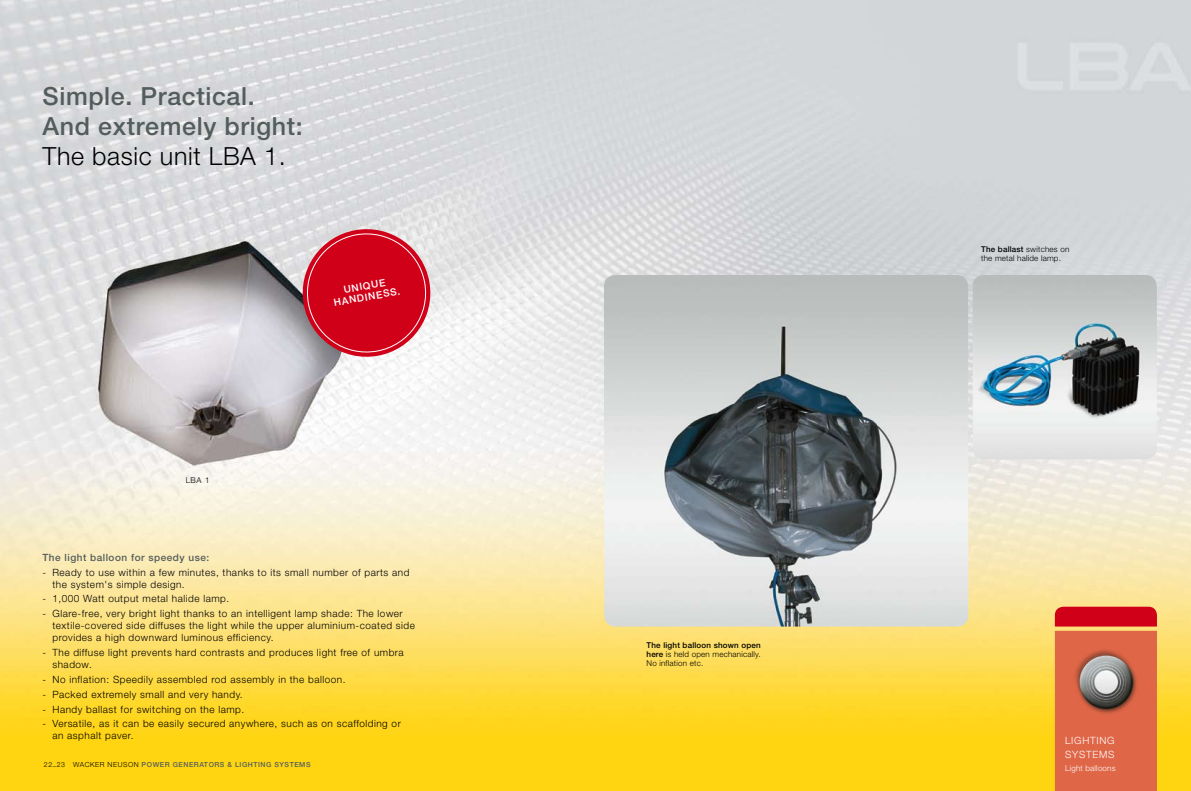
<style>
.page{position:relative;width:1191px;height:791px;background:#fff}
.page>*{position:absolute;margin:0;border:0;box-sizing:border-box;transform-origin:0 0}
.t1{font:500 25px/30px "Helvetica Neue";letter-spacing:.025em;color:#535d5c}
.t2{font:300 25px "Helvetica Neue";letter-spacing:.025em;color:#000}
.t3{font:300 10px/12px "Helvetica Neue";letter-spacing:.05em;color:#000}
.t4{font:500 10px "Helvetica Neue";letter-spacing:.05em;color:#535d5c}
.t5{font:500 10px/11px "Helvetica Neue";color:#fff;text-align:center}
.t6{font:300 10px/14px "Helvetica Neue";letter-spacing:.075em;color:#fff}
.t7{font:300 8px/9px "Helvetica Neue";letter-spacing:.025em;color:#000}
.t8{font:300 8px "Helvetica Neue";letter-spacing:.025em;color:#fff}
.t9{font:500 7px "Helvetica Neue";letter-spacing:.075em;color:#535d5c}
.s1{font-weight:300;color:#000}
.s2{font-weight:500}
</style>
<div class="page">
<img style="left:0;top:0;width:1191px;height:791px">
<img style="left:604px;top:275px;width:364px;height:351px">
<svg style="left:1054px;top:607px;width:103px;height:184px"></svg>
<img style="left:1065px;top:641px;width:81px;height:81px">
<svg style="left:297px;top:224px;width:138px;height:138px"></svg>
<img style="left:972px;top:275px;width:185px;height:184px">
<h1 class="t1" style="left:43px;top:80px;width:262px">Simple. Practical.<br>And extremely bright:</h1>
<h1 class="t2" style="left:43px;top:140px;width:245px">The basic unit LBA 1.</h1>
<p class="t5" style="left:331px;top:286px;width:69px;rotate:-10deg">UNIQUE<br>HANDINESS.</p>
<p class="t7" style="left:186px;top:476px;width:25px">LBA 1</p>
<p class="t4" style="left:43px;top:551px;width:168px">The light balloon for speedy use:</p>
<p class="t3" style="left:52px;top:566px;width:358px;text-indent:-10px">- Ready to use within a few minutes, thanks to its small number of parts and the system's simple design.</p>
<p class="t3" style="left:43px;top:593px;width:188px">- 1,000 Watt output metal halide lamp.</p>
<p class="t3" style="left:52px;top:607px;width:364px;text-indent:-10px">- Glare-free, very bright light thanks to an intelligent lamp shade: The lower textile-covered side diffuses the light while the upper aluminium-coated side provides a high downward luminous efficiency.</p>
<p class="t3" style="left:52px;top:646px;width:353px;text-indent:-10px">- The diffuse light prevents hard contrasts and produces light free of umbra shadow.</p>
<p class="t3" style="left:43px;top:673px;width:304px">- No inflation: Speedily assembled rod assembly in the balloon.</p>
<p class="t3" style="left:43px;top:688px;width:202px">- Packed extremely small and very handy.</p>
<p class="t3" style="left:43px;top:703px;width:203px">- Handy ballast for switching on the lamp.</p>
<p class="t3" style="left:52px;top:717px;width:350px;text-indent:-10px">- Versatile, as it can be easily secured anywhere, such as on scaffolding or an asphalt paver.</p>
<p class="t9" style="left:44px;top:760px;width:268px"><span class="s1">22_23 WACKER NEUSON</span> POWER GENERATORS &amp; LIGHTING SYSTEMS</p>
<p class="t7" style="left:646px;top:641px;width:116px;text-align:justify"><span class="s2">The light balloon shown open here</span> is held open mechanically.<br>No inflation etc.</p>
<p class="t7" style="left:981px;top:244px;width:90px"><span class="s2">The ballast</span> switches on the metal halide lamp.</p>
<p class="t6" style="left:1065px;top:733px;width:51px">LIGHTING<br>SYSTEMS</p>
<p class="t8" style="left:1065px;top:764px;width:52px">Light balloons</p>
</div>
